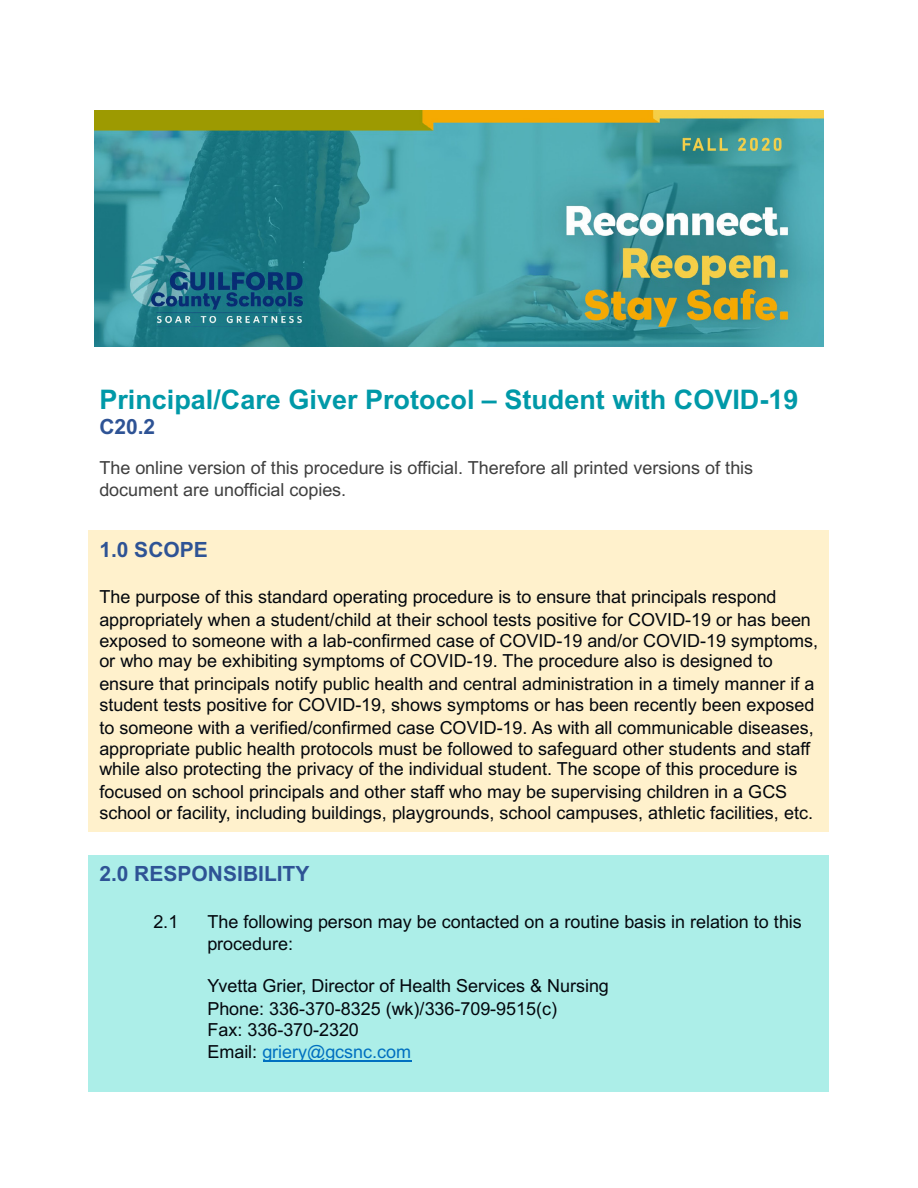
<style>
.page{position:relative;width:918px;height:1188px;background:#fff}
.page>*{position:absolute;margin:0;border:0;box-sizing:border-box;transform-origin:0 0}
.t1{font:700 27px "Arial";color:#0099a8}
.t2{font:700 21px "Arial";color:#2e5395}
.t3{font:18px/20.9px "Arial";letter-spacing:-.005em;color:#03070d}
.t4{font:18px/21.3px "Arial";letter-spacing:-.005em;color:#3f3f3f}
.s1{color:#0070c0}
</style>
<div class="page">
<img style="left:94px;top:111px;width:729px;height:236px">
<div style="left:89px;top:530px;width:740px;height:302px;background:#fff1cc"></div>
<div style="left:89px;top:855px;width:740px;height:236px;background:#aceee8"></div>
<hr style="left:263px;top:1060px;width:148px;height:1px;background:#0070c0">
<p class="t1" style="left:99px;top:380px;width:701px">Principal/Care Giver Protocol – Student with COVID-19</p>
<p class="t2" style="left:99px;top:412px;width:57px">C20.2</p>
<p class="t4" style="left:99px;top:457px;width:655px">The online version of this procedure is official. Therefore all printed versions of this document are unofficial copies.</p>
<p class="t2" style="left:99px;top:534px;width:110px">1.0 SCOPE</p>
<p class="t3" style="left:99px;top:585px;width:713px;line-height:22.6px">The purpose of this standard operating procedure is to ensure that principals respond appropriately when a student/child at their school tests positive for COVID-19 or has been</p>
<p class="t3" style="left:99px;top:630px;width:720px">exposed to someone with a lab-confirmed case of COVID-19 and/or COVID-19 symptoms, or who may be exhibiting symptoms of COVID-19. The procedure also is designed to</p>
<p class="t3" style="left:99px;top:673px;width:717px">ensure that principals notify public health and central administration in a timely manner if a student tests positive for COVID-19, shows symptoms or has been recently been exposed</p>
<p class="t3" style="left:99px;top:717px;width:716px">to someone with a verified/confirmed case COVID-19. As with all communicable diseases, appropriate public health protocols must be followed to safeguard other students and staff while also protecting the privacy of the individual student. The scope of this procedure is</p>
<p class="t3" style="left:99px;top:781px;width:715px">focused on school principals and other staff who may be supervising children in a GCS school or facility, including buildings, playgrounds, school campuses, athletic facilities, etc.</p>
<p class="t2" style="left:99px;top:859px;width:211px">2.0 RESPONSIBILITY</p>
<p class="t3" style="left:153px;top:911px;width:27px">2.1</p>
<p class="t3" style="left:207px;top:910px;width:596px;line-height:22.6px">The following person may be contacted on a routine basis in relation to this procedure:</p>
<p class="t3" style="left:207px;top:974px;width:403px;line-height:22.6px">Yvetta Grier, Director of Health Services &amp; Nursing<br>Phone: 336-370-8325 (wk)/336-709-9515(c)</p>
<p class="t3" style="left:207px;top:1018px;width:205px;line-height:22.6px">Fax: 336-370-2320<br>Email: <span class="s1">griery@gcsnc.com</span></p>
</div>
